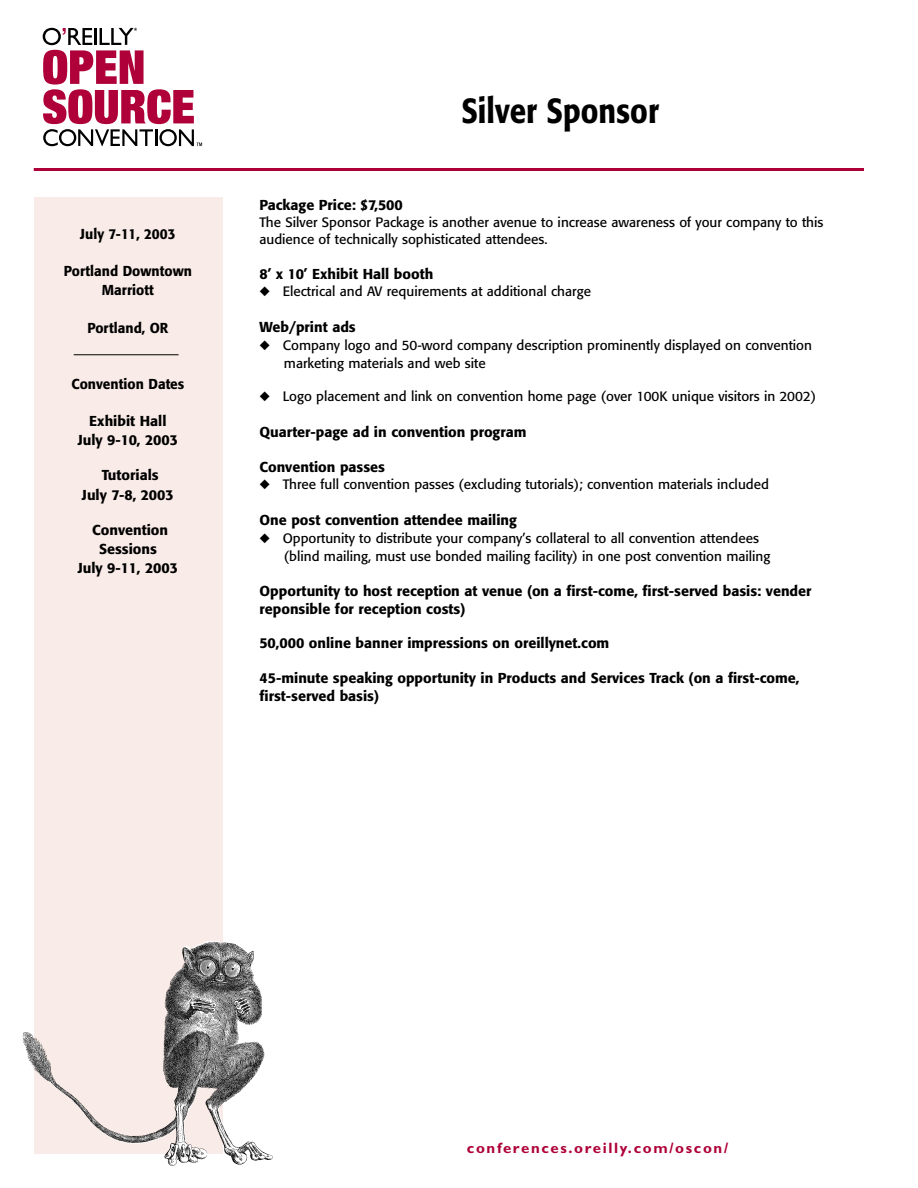
<style>
.page{position:relative;width:918px;height:1188px;background:#fff}
.page>*{position:absolute;margin:0;border:0;box-sizing:border-box;transform-origin:0 0}
.t1{font:500 34.5px "Formata";color:#000;scale:.85 1}
.t2{font:700 15px "Gill Sans";letter-spacing:.11em;color:#ae0038}
.t3{font:500 14.25px/17.9px "Formata";color:#000;text-align:center}
.t4{font:500 14.25px/18.8px "Formata";color:#000;text-align:center;scale:.95 1}
.t5{font:13.5px/18.5px "Formata";color:#000}
</style>
<div class="page">
<div style="left:34px;top:197px;width:189px;height:957px;background:#f9ebe7"></div>
<hr style="left:34px;top:168px;width:830px;height:3px;background:#ae0038">
<svg style="left:43px;top:28px;width:159px;height:118px"></svg>
<hr style="left:74px;top:354px;width:105px;height:1px;background:#000">
<img style="left:22px;top:940px;width:251px;height:225px">
<p class="t4" style="left:80px;top:226px;width:102px">July 7-11, 2003</p>
<p class="t4" style="left:64px;top:263px;width:136px">Portland Downtown<br>Marriott</p>
<p class="t4" style="left:87px;top:319px;width:87px">Portland, OR</p>
<p class="t4" style="left:71px;top:376px;width:120px">Convention Dates</p>
<p class="t3" style="left:78px;top:413px;width:102px;line-height:18.5px">Exhibit Hall<br>July 9-10, 2003</p>
<p class="t3" style="left:82px;top:466px;width:93px;line-height:19.8px">Tutorials<br>July 7-8, 2003</p>
<p class="t3" style="left:78px;top:521px;width:102px;line-height:19.4px">Convention<br>Sessions<br>July 9-11, 2003</p>
<h1 class="t1" style="left:462px;top:95px;width:234px">Silver Sponsor</h1>
<p class="t3" style="left:260px;top:197px;width:145px">Package Price: $7,500</p>
<p class="t5" style="left:260px;top:215px;width:565px;line-height:17px">The Silver Sponsor Package is another avenue to increase awareness of your company to this audience of technically sophisticated attendees.</p>
<p class="t3" style="left:260px;top:266px;width:175px">8’ x 10’ Exhibit Hall booth</p>
<p class="t5" style="left:260px;top:283px;width:333px">◆ Electrical and AV requirements at additional charge</p>
<p class="t3" style="left:260px;top:319px;width:98px">Web/print ads</p>
<p class="t5" style="left:284px;top:337px;width:530px;text-indent:-24px">◆ Company logo and 50-word company description prominently displayed on convention marketing materials and web site</p>
<p class="t5" style="left:260px;top:388px;width:558px">◆ Logo placement and link on convention home page (over 100K unique visitors in 2002)</p>
<p class="t3" style="left:260px;top:424px;width:268px">Quarter-page ad in convention program</p>
<p class="t3" style="left:260px;top:459px;width:127px">Convention passes</p>
<p class="t5" style="left:260px;top:476px;width:511px">◆ Three full convention passes (excluding tutorials); convention materials included</p>
<p class="t3" style="left:260px;top:513px;width:259px">One post convention attendee mailing</p>
<p class="t5" style="left:284px;top:530px;width:488px;text-indent:-24px">◆ Opportunity to distribute your company’s collateral to all convention attendees (blind mailing, must use bonded mailing facility) in one post convention mailing</p>
<p class="t3" style="left:260px;top:583px;width:554px;text-align:left">Opportunity to host reception at venue (on a first-come, first-served basis: vender reponsible for reception costs)</p>
<p class="t3" style="left:260px;top:636px;width:351px">50,000 online banner impressions on oreillynet.com</p>
<p class="t3" style="left:260px;top:670px;width:542px;text-align:left">45-minute speaking opportunity in Products and Services Track (on a first-come, first-served basis)</p>
<p class="t2" style="left:467px;top:1143px;width:263px">conferences.oreilly.com/oscon/</p>
</div>
